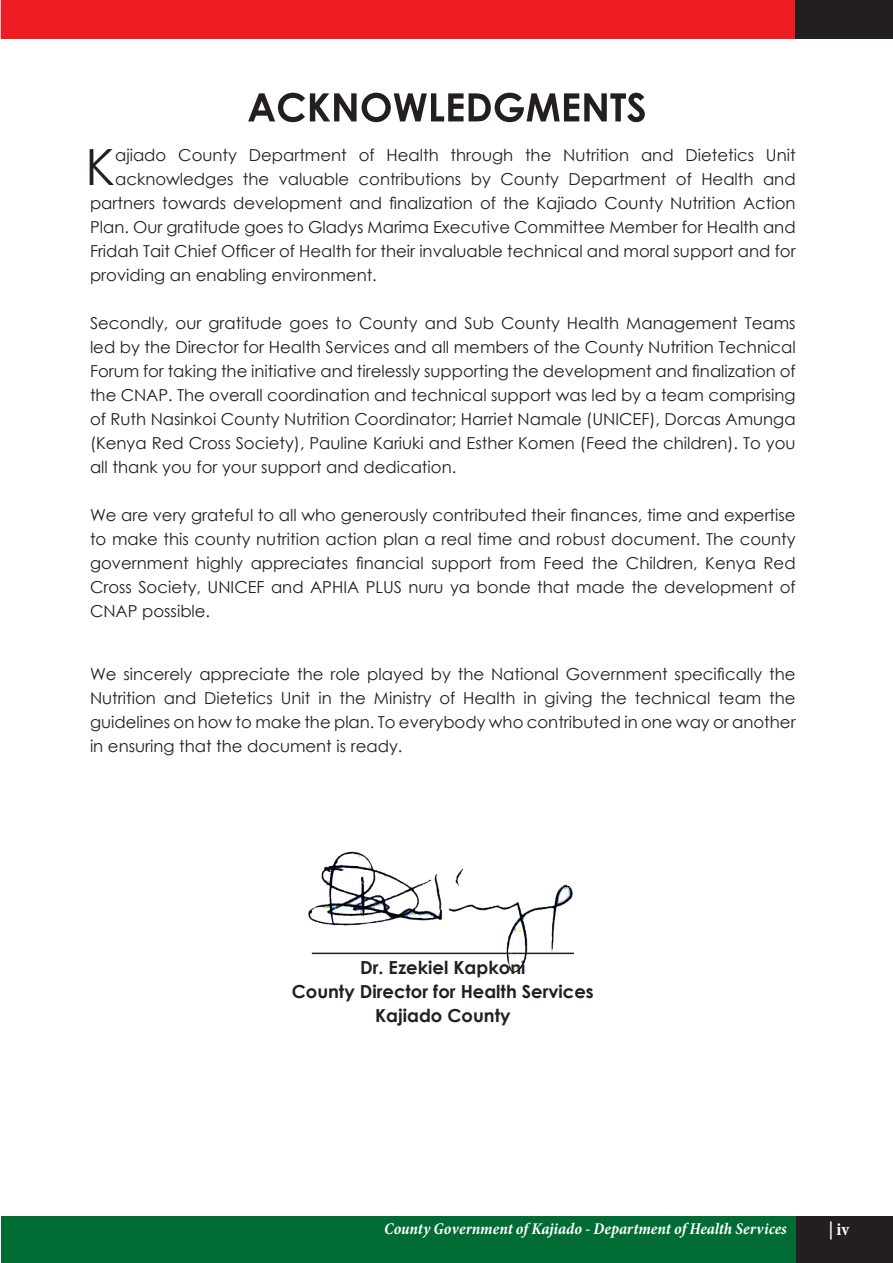
<style>
.page{position:relative;width:893px;height:1263px;background:#fff}
.page>*{position:absolute;margin:0;border:0;box-sizing:border-box;transform-origin:0 0}
.t1{font:49.95px "Century Gothic";color:#231f20}
.t2{font:700 18px/24px "Century Gothic";color:#231f20;text-align:center}
.t3{font:700 condensed 18px "Minion Pro";color:#fff}
.t4{font:16.5px/24px "Century Gothic";color:#231f20;text-align:justify}
.t5{font:italic 700 condensed 16.5px "Minion Pro";color:#fff}
</style>
<div class="page">
<svg style="left:248px;top:93px;width:397px;height:29px"></svg>
<div style="left:1px;top:0;width:795px;height:38px;background:#ee1d23"></div>
<div style="left:796px;top:0;width:97px;height:38px;background:#231f20"></div>
<div style="left:796px;top:1216px;width:97px;height:47px;background:#231f20"></div>
<div style="left:1px;top:1216px;width:795px;height:47px;background:#006b33"></div>
<img style="left:307px;top:851px;width:267px;height:122px">
<h1 class="t1" style="left:86px;top:132px;width:31px">K</h1>
<p class="t4" style="left:115px;top:143px;width:682px">ajiado County Department of Health through the Nutrition and Dietetics Unit</p>
<p class="t4" style="left:115px;top:167px;width:682px">acknowledges the valuable contributions by County Department of Health and</p>
<p class="t4" style="left:90px;top:191px;width:707px">partners towards development and finalization of the Kajiado County Nutrition Action</p>
<p class="t4" style="left:90px;top:215px;width:707px">Plan. Our gratitude goes to Gladys Marima Executive Committee Member for Health and</p>
<p class="t4" style="left:90px;top:239px;width:707px">Fridah Tait Chief Officer of Health for their invaluable technical and moral support and for</p>
<p class="t4" style="left:90px;top:263px;width:288px">providing an enabling environment.</p>
<p class="t4" style="left:90px;top:311px;width:707px">Secondly, our gratitude goes to County and Sub County Health Management Teams led by the Director for Health Services and all members of the County Nutrition Technical Forum for taking the initiative and tirelessly supporting the development and finalization of the CNAP. The overall coordination and technical support was led by a team comprising of Ruth Nasinkoi County Nutrition Coordinator; Harriet Namale (UNICEF), Dorcas Amunga (Kenya Red Cross Society), Pauline Kariuki and Esther Komen (Feed the children). To you all thank you for your support and dedication.</p>
<p class="t4" style="left:90px;top:503px;width:707px">We are very grateful to all who generously contributed their finances, time and expertise to make this county nutrition action plan a real time and robust document. The county government highly appreciates financial support from Feed the Children, Kenya Red Cross Society, UNICEF and APHIA PLUS nuru ya bonde that made the development of CNAP possible.</p>
<p class="t4" style="left:90px;top:662px;width:707px">We sincerely appreciate the role played by the National Government specifically the Nutrition and Dietetics Unit in the Ministry of Health in giving the technical team the guidelines on how to make the plan. To everybody who contributed in one way or another in ensuring that the document is ready.</p>
<p class="t2" style="left:292px;top:955px;width:304px">Dr. Ezekiel Kapkoni<br>County Director for Health Services<br>Kajiado County</p>
<p class="t5" style="left:384px;top:1217px;width:404px">County Government of Kajiado - Department of Health Services</p>
<p class="t3" style="left:829px;top:1217px;width:22px">| iv</p>
</div>
